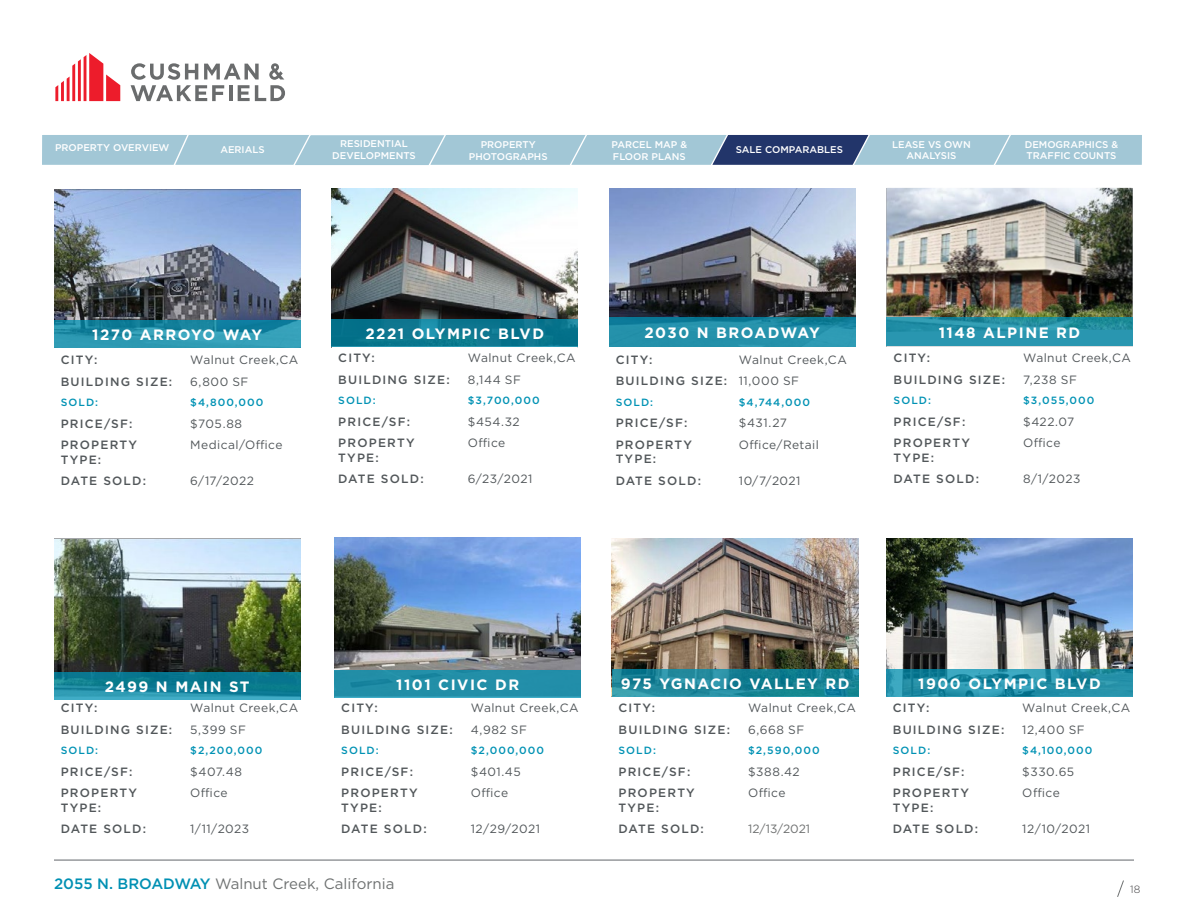
<style>
.page{position:relative;width:1188px;height:918px;background:#fff}
.page>*{position:absolute;margin:0;border:0;box-sizing:border-box;transform-origin:0 0}
.t1{font:700 15px "Gotham";letter-spacing:.1em;color:#fff}
.t2{font:15px "Gotham";color:#6e7171}
.t3{font:500 12px/14.4px "Gotham";letter-spacing:.1em;color:#52575a}
.t4{font:12px/21.6px "Gotham";letter-spacing:.035em;color:#52575a}
.t5{font:12px "Gotham";color:#6f7171}
.t6{font:500 10.5px "Gotham";letter-spacing:.1em;color:#0092b4}
.t7{font:300 10.5px "Gotham";color:#414042}
.t8{font:500 9.75px/11.7px "Gotham";color:#fff;text-align:center}
.s1{font-weight:500}
.s2{font-weight:500;color:#0090b3}
</style>
<div class="page">
<svg style="left:1117px;top:880px;width:7px;height:17px"></svg>
<svg style="left:55px;top:53px;width:65px;height:48px"></svg>
<svg style="left:131px;top:63px;width:154px;height:38px"></svg>
<svg style="left:42px;top:135px;width:1100px;height:30px;background:#93b5c8"></svg>
<hr style="left:54px;top:860px;width:1080px;height:1px;background:#a5a7aa">
<img style="left:54px;top:189px;width:246px;height:131px">
<svg style="left:54px;top:320px;width:246px;height:27px;background:#2591ab"></svg>
<img style="left:612px;top:538px;width:247px;height:132px">
<svg style="left:612px;top:670px;width:247px;height:27px;background:#1b8599"></svg>
<img style="left:332px;top:189px;width:246px;height:131px">
<svg style="left:332px;top:320px;width:246px;height:27px;background:#0c7790"></svg>
<img style="left:54px;top:540px;width:246px;height:132px">
<svg style="left:54px;top:672px;width:246px;height:28px;background:#16849b"></svg>
<img style="left:335px;top:537px;width:246px;height:133px">
<div style="left:335px;top:670px;width:246px;height:28px;background:#228ea8"></div>
<img style="left:609px;top:188px;width:246px;height:130px">
<img style="left:887px;top:188px;width:246px;height:130px">
<svg style="left:887px;top:346px;width:246px;height:1px"></svg>
<svg style="left:887px;top:318px;width:246px;height:28px;background:#2693aa"></svg>
<img style="left:886px;top:538px;width:247px;height:132px">
<svg style="left:886px;top:670px;width:247px;height:27px;background:#2390a8"></svg>
<svg style="left:609px;top:318px;width:246px;height:29px;background:#218ea8"></svg>
<p class="t8" style="left:220px;top:144px;width:46px">AERIALS</p>
<p class="t8" style="left:332px;top:138px;width:85px">RESIDENTIAL<br>DEVELOPMENTS</p>
<p class="t8" style="left:469px;top:138px;width:80px">PROPERTY<br>PHOTOGRAPHS</p>
<p class="t8" style="left:612px;top:138px;width:77px;text-align:left">PARCEL MAP &amp;<br>FLOOR PLANS</p>
<p class="t8" style="left:892px;top:138px;width:80px">LEASE VS OWN<br>ANALYSIS</p>
<p class="t8" style="left:55px;top:142px;width:116px">PROPERTY OVERVIEW</p>
<p class="t8" style="left:1025px;top:138px;width:95px;text-align:left">DEMOGRAPHICS &amp;<br>TRAFFIC COUNTS</p>
<p class="t8" style="left:736px;top:144px;width:109px">SALE COMPARABLES</p>
<p class="t1" style="left:92px;top:324px;width:171px">1270 ARROYO WAY</p>
<p class="t3" style="left:61px;top:353px;width:38px">CITY:</p>
<p class="t4" style="left:190px;top:349px;width:110px">Walnut Creek,CA</p>
<p class="t3" style="left:61px;top:374px;width:113px">BUILDING SIZE:</p>
<p class="t4" style="left:190px;top:370px;width:60px">6,800 SF</p>
<p class="t6" style="left:61px;top:396px;width:39px">SOLD:</p>
<p class="t6" style="left:190px;top:396px;width:75px">$4,800,000</p>
<p class="t3" style="left:61px;top:416px;width:73px">PRICE/SF:</p>
<p class="t4" style="left:190px;top:412px;width:53px">$705.88</p>
<p class="t3" style="left:61px;top:438px;width:78px">PROPERTY<br>TYPE:</p>
<p class="t4" style="left:190px;top:434px;width:94px">Medical/Office</p>
<p class="t3" style="left:61px;top:474px;width:87px">DATE SOLD:</p>
<p class="t4" style="left:190px;top:470px;width:65px">6/17/2022</p>
<p class="t1" style="left:365px;top:324px;width:180px">2221 OLYMPIC BLVD</p>
<p class="t3" style="left:338px;top:350px;width:38px">CITY:</p>
<p class="t4" style="left:468px;top:347px;width:110px">Walnut Creek,CA</p>
<p class="t3" style="left:338px;top:372px;width:113px">BUILDING SIZE:</p>
<p class="t4" style="left:468px;top:368px;width:55px">8,144 SF</p>
<p class="t6" style="left:338px;top:393px;width:39px">SOLD:</p>
<p class="t6" style="left:468px;top:393px;width:73px">$3,700,000</p>
<p class="t3" style="left:338px;top:414px;width:73px">PRICE/SF:</p>
<p class="t4" style="left:468px;top:410px;width:54px">$454.32</p>
<p class="t3" style="left:338px;top:436px;width:78px">PROPERTY<br>TYPE:</p>
<p class="t4" style="left:468px;top:432px;width:39px">Office</p>
<p class="t3" style="left:338px;top:472px;width:87px">DATE SOLD:</p>
<p class="t4" style="left:468px;top:468px;width:66px">6/23/2021</p>
<p class="t1" style="left:644px;top:323px;width:177px">2030 N BROADWAY</p>
<p class="t4" style="left:616px;top:348px;width:233px;text-indent:123px">Walnut Creek,CA<br><span class="s1">BUILDING SIZE:</span> 11,000 SF</p>
<p class="t6" style="left:616px;top:395px;width:39px">SOLD:</p>
<p class="t6" style="left:739px;top:395px;width:73px">$4,744,000</p>
<p class="t3" style="left:616px;top:416px;width:73px">PRICE/SF:</p>
<p class="t4" style="left:739px;top:412px;width:50px">$431.27</p>
<p class="t3" style="left:616px;top:437px;width:78px">PROPERTY<br>TYPE:</p>
<p class="t4" style="left:739px;top:434px;width:82px">Office/Retail</p>
<p class="t3" style="left:616px;top:473px;width:87px">DATE SOLD:</p>
<p class="t4" style="left:739px;top:470px;width:63px">10/7/2021</p>
<p class="t3" style="left:616px;top:352px;width:38px">CITY:</p>
<p class="t1" style="left:939px;top:323px;width:143px">1148 ALPINE RD</p>
<p class="t3" style="left:894px;top:350px;width:38px">CITY:</p>
<p class="t4" style="left:1023px;top:347px;width:110px">Walnut Creek,CA</p>
<p class="t3" style="left:894px;top:372px;width:113px">BUILDING SIZE:</p>
<p class="t4" style="left:1023px;top:368px;width:55px">7,238 SF</p>
<p class="t6" style="left:894px;top:393px;width:39px">SOLD:</p>
<p class="t6" style="left:1023px;top:393px;width:73px">$3,055,000</p>
<p class="t3" style="left:894px;top:414px;width:73px">PRICE/SF:</p>
<p class="t4" style="left:1023px;top:410px;width:53px">$422.07</p>
<p class="t3" style="left:894px;top:436px;width:78px">PROPERTY<br>TYPE:</p>
<p class="t4" style="left:1023px;top:432px;width:39px">Office</p>
<p class="t3" style="left:894px;top:472px;width:87px">DATE SOLD:</p>
<p class="t4" style="left:1023px;top:468px;width:59px">8/1/2023</p>
<p class="t1" style="left:105px;top:677px;width:146px">2499 N MAIN ST</p>
<p class="t3" style="left:61px;top:701px;width:38px">CITY:</p>
<p class="t4" style="left:190px;top:697px;width:110px">Walnut Creek,CA</p>
<p class="t3" style="left:61px;top:722px;width:113px">BUILDING SIZE:</p>
<p class="t4" style="left:190px;top:719px;width:57px">5,399 SF</p>
<p class="t6" style="left:61px;top:744px;width:39px">SOLD:</p>
<p class="t6" style="left:190px;top:744px;width:74px">$2,200,000</p>
<p class="t3" style="left:61px;top:764px;width:73px">PRICE/SF:</p>
<p class="t4" style="left:190px;top:760px;width:53px">$407.48</p>
<p class="t3" style="left:61px;top:786px;width:78px">PROPERTY<br>TYPE:</p>
<p class="t4" style="left:190px;top:782px;width:39px">Office</p>
<p class="t3" style="left:61px;top:822px;width:87px">DATE SOLD:</p>
<p class="t4" style="left:190px;top:818px;width:61px">1/11/2023</p>
<p class="t1" style="left:396px;top:675px;width:124px">1101 CIVIC DR</p>
<p class="t3" style="left:341px;top:701px;width:38px">CITY:</p>
<p class="t4" style="left:471px;top:697px;width:110px">Walnut Creek,CA</p>
<p class="t3" style="left:341px;top:722px;width:113px">BUILDING SIZE:</p>
<p class="t4" style="left:471px;top:719px;width:58px">4,982 SF</p>
<p class="t6" style="left:341px;top:744px;width:39px">SOLD:</p>
<p class="t6" style="left:471px;top:744px;width:75px">$2,000,000</p>
<p class="t3" style="left:341px;top:764px;width:73px">PRICE/SF:</p>
<p class="t4" style="left:471px;top:760px;width:52px">$401.45</p>
<p class="t3" style="left:341px;top:786px;width:78px">PROPERTY<br>TYPE:</p>
<p class="t4" style="left:471px;top:782px;width:39px">Office</p>
<p class="t3" style="left:341px;top:822px;width:87px">DATE SOLD:</p>
<p class="t4" style="left:471px;top:818px;width:71px">12/29/2021</p>
<p class="t1" style="left:621px;top:674px;width:230px">975 YGNACIO VALLEY RD</p>
<p class="t3" style="left:619px;top:701px;width:38px">CITY:</p>
<p class="t4" style="left:748px;top:697px;width:110px">Walnut Creek,CA</p>
<p class="t3" style="left:619px;top:722px;width:113px">BUILDING SIZE:</p>
<p class="t4" style="left:748px;top:719px;width:58px">6,668 SF</p>
<p class="t6" style="left:619px;top:744px;width:39px">SOLD:</p>
<p class="t6" style="left:748px;top:744px;width:73px">$2,590,000</p>
<p class="t3" style="left:619px;top:764px;width:73px">PRICE/SF:</p>
<p class="t4" style="left:748px;top:760px;width:53px">$388.42</p>
<p class="t3" style="left:619px;top:786px;width:78px">PROPERTY<br>TYPE:</p>
<p class="t4" style="left:748px;top:782px;width:39px">Office</p>
<p class="t3" style="left:619px;top:822px;width:87px">DATE SOLD:</p>
<p class="t5" style="left:748px;top:821px;width:64px">12/13/2021</p>
<p class="t1" style="left:918px;top:674px;width:184px">1900 OLYMPIC BLVD</p>
<p class="t3" style="left:893px;top:701px;width:38px">CITY:</p>
<p class="t4" style="left:1022px;top:697px;width:110px">Walnut Creek,CA</p>
<p class="t3" style="left:893px;top:722px;width:113px">BUILDING SIZE:</p>
<p class="t4" style="left:1022px;top:719px;width:64px">12,400 SF</p>
<p class="t6" style="left:893px;top:744px;width:39px">SOLD:</p>
<p class="t6" style="left:1022px;top:744px;width:72px">$4,100,000</p>
<p class="t3" style="left:893px;top:764px;width:73px">PRICE/SF:</p>
<p class="t4" style="left:1022px;top:760px;width:53px">$330.65</p>
<p class="t3" style="left:893px;top:786px;width:78px">PROPERTY<br>TYPE:</p>
<p class="t4" style="left:1022px;top:782px;width:39px">Office</p>
<p class="t3" style="left:893px;top:822px;width:87px">DATE SOLD:</p>
<p class="t4" style="left:1022px;top:818px;width:69px">12/10/2021</p>
<p class="t2" style="left:54px;top:874px;width:342px"><span class="s2">2055 N. BROADWAY</span> Walnut Creek, California</p>
<p class="t7" style="left:1130px;top:882px;width:12px">18</p>
</div>
